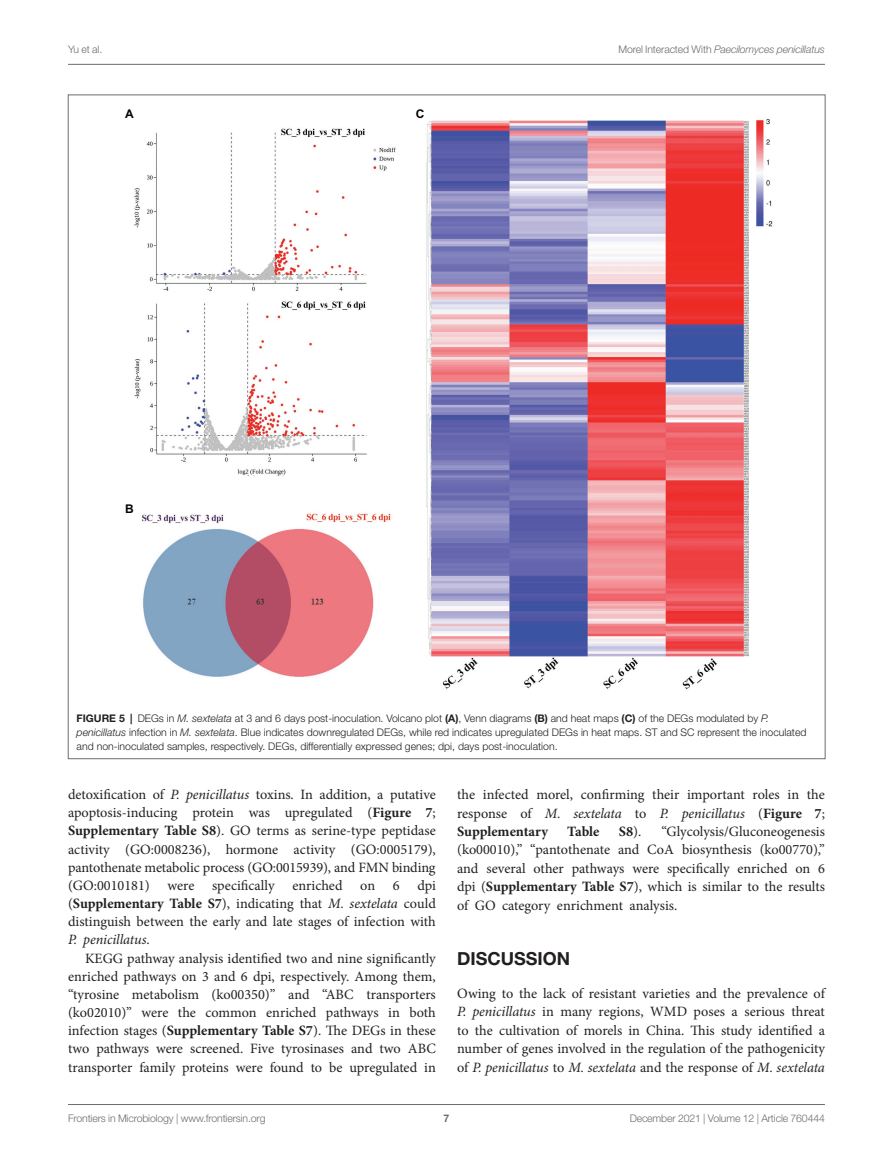
<style>
.page{position:relative;width:893px;height:1170px;background:#fff}
.page>*{position:absolute;margin:0;border:0;box-sizing:border-box;transform-origin:0 0}
.HEAD_1{font:700 18px "Helvetica Neue LT Std";color:#231f20}
.TEXT_FLUSH{font:14.25px/18.1px "Minion Pro";color:#231f20;text-align:justify}
.TEXT{font:14.25px/18.1px "Minion Pro";color:#231f20;text-align:justify}
.TEXT-2{font:700 14.25px "Minion Pro";letter-spacing:-.005em;color:#231f20}
.t1{font:700 12px "Arial";color:#040503}
.FIG_LEG{font:300 10.5px/14.2px "Helvetica Neue LT Std";color:#231f20}
.t2{font:300 10.5px "Helvetica Neue LT Std";letter-spacing:-.015em;color:#6c6d70}
.t3{font:italic 300 10.5px "Helvetica Neue LT Std";letter-spacing:-.015em;color:#6c6d70}
.t4{font:700 10.5px "Helvetica Neue LT Std";color:#6c6d70}
.s1{font-style:normal}
.s2{font-weight:700}
.s3{font-style:italic}
.s4{font-weight:400}
</style>
<div class="page">
<hr style="left:68px;top:64px;width:757px;height:1px;background:#6c6d70">
<hr style="left:68px;top:1104px;width:757px;height:1px;background:#6c6d70">
<img style="left:134px;top:118px;width:639px;height:572px">
<p class="t2" style="left:68px;top:42px;width:36px">Yu et al.</p>
<p class="t3" style="left:618px;top:43px;width:208px"><span class="s1">Morel Interacted With</span> Paecilomyces penicillatus</p>
<p class="t1" style="left:125px;top:106px;width:10px">A</p>
<p class="t1" style="left:416px;top:106px;width:10px">C</p>
<p class="t1" style="left:125px;top:500px;width:10px">B</p>
<p class="FIG_LEG" style="left:77px;top:710px;width:731px"><span class="s2">FIGURE 5 |</span> DEGs in <span class="s3">M. sextelata</span> at 3 and 6 days post-inoculation. Volcano plot <span class="s2">(A)</span>, Venn diagrams <span class="s2">(B)</span> and heat maps <span class="s2">(C)</span> of the DEGs modulated by <span class="s3">P. penicillatus</span> infection in <span class="s3">M. sextelata</span>. Blue indicates downregulated DEGs, while red indicates upregulated DEGs in heat maps. ST and SC represent the inoculated and non-inoculated samples, respectively. DEGs, differentially expressed genes; dpi, days post-inoculation.</p>
<p class="TEXT_FLUSH" style="left:68px;top:785px;width:369px">detoxification of <span class="s3">P. penicillatus</span> toxins. In addition, a putative apoptosis-inducing protein was upregulated (<span class="s2">Figure 7</span>; <span class="s2">Supplementary Table S8</span>). GO terms as serine-type peptidase activity (GO:0008236), hormone activity (GO:0005179), pantothenate metabolic process (GO:0015939), and FMN binding (GO:0010181) were specifically enriched on 6 dpi (<span class="s2">Supplementary Table S7</span>), indicating that <span class="s3">M. sextelata</span> could distinguish between the early and late stages of infection with <span class="s3">P. penicillatus</span>.</p>
<p class="TEXT" style="left:68px;top:948px;width:369px;text-indent:17px">KEGG pathway analysis identified two and nine significantly enriched pathways on 3 and 6 dpi, respectively. Among them, “tyrosine metabolism (ko00350)” and “ABC transporters (ko02010)” were the common enriched pathways in both infection stages (<span class="s2">Supplementary Table S7</span>). The DEGs in these two pathways were screened. Five tyrosinases and two ABC transporter family proteins were found to be upregulated in</p>
<p class="TEXT" style="left:457px;top:785px;width:369px">the infected morel, confirming their important roles in the response of <span class="s3">M. sextelata</span> to <span class="s3">P. penicillatus</span> (<span class="s2">Figure 7</span>; <span class="s2">Supplementary</span></p>
<p class="TEXT" style="left:457px;top:822px;width:369px;text-indent:204px">“Glycolysis/Gluconeogenesis (ko00010),” “pantothenate and CoA biosynthesis (ko00770),” and several other pathways were specifically enriched on 6 dpi (<span class="s2">Supplementary Table S7</span>), which is similar to the results of GO category enrichment analysis.</p>
<p class="HEAD_1" style="left:457px;top:947px;width:115px">DISCUSSION</p>
<p class="TEXT_FLUSH" style="left:457px;top:984px;width:369px">Owing to the lack of resistant varieties and the prevalence of <span class="s3">P. penicillatus</span> in many regions, WMD poses a serious threat to the cultivation of morels in China. This study identified a number of genes involved in the regulation of the pathogenicity of <span class="s3">P. penicillatus</span> to <span class="s3">M. sextelata</span> and the response of <span class="s3">M. sextelata</span></p>
<p class="TEXT-2" style="left:567px;top:822px;width:34px">Table</p>
<p class="TEXT-2" style="left:619px;top:822px;width:24px">S8<span class="s4">).</span></p>
<p class="t2" style="left:68px;top:1111px;width:199px">Frontiers in Microbiology | www.frontiersin.org</p>
<p class="t4" style="left:444px;top:1111px;width:7px">7</p>
<p class="t2" style="left:630px;top:1111px;width:197px">December 2021 | Volume 12 | Article 760444</p>
</div>
